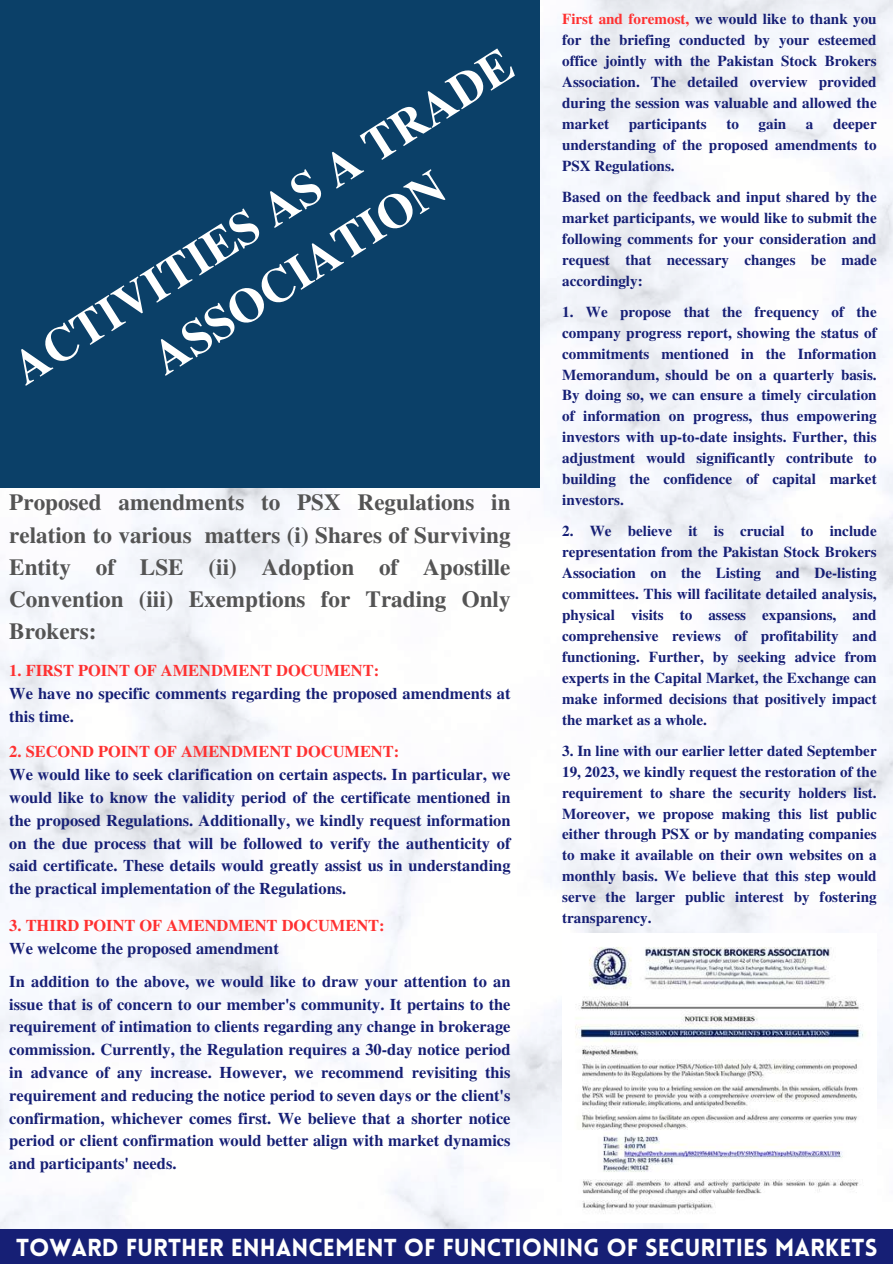
<style>
.page{position:relative;width:893px;height:1264px;background:#fff}
.page>*{position:absolute;margin:0;border:0;box-sizing:border-box;transform-origin:0 0}
.t1{font:700 48px/66.2px "Te X Gyre Termes";color:#fffffe;text-align:center}
.t2{font:900 24px "Lovelo";color:#fffffe}
.t3{font:700 23.1px/32.1px "Te X Gyre Termes";color:#545454;text-align:justify}
.t4{font:700 16.35px/22.8px "Te X Gyre Termes";color:#161f75}
.t5{font:700 16.35px "Te X Gyre Termes";color:#ff3131}
.t6{font:700 15.15px/21px "Te X Gyre Termes";color:#161f75;text-align:justify}
.s1{color:#ff3131}
</style>
<div class="page">
<div style="left:0;top:0;width:540px;height:488px;background:#0b4068"></div>
<img style="left:574px;top:946px;width:293px;height:268px">
<div style="left:0;top:1228px;width:892px;height:35px;background:#161f75"></div>
<h1 class="t1" style="left:-3px;top:341px;width:584px;rotate:-32deg">ACTIVITIES AS A TRADE<br>ASSOCIATION</h1>
<h3 class="t3" style="left:9px;top:485px;width:502px">Proposed amendments to PSX Regulations in relation to various matters (i) Shares of Surviving Entity of LSE (ii) Adoption of Apostille Convention (iii) Exemptions for Trading Only Brokers:</h3>
<p class="t5" style="left:9px;top:658px;width:371px">1. FIRST POINT OF AMENDMENT DOCUMENT:</p>
<p class="t4" style="left:9px;top:681px;width:502px">We have no specific comments regarding the proposed amendments at this time.</p>
<p class="t5" style="left:9px;top:739px;width:391px">2. SECOND POINT OF AMENDMENT DOCUMENT:</p>
<p class="t4" style="left:9px;top:762px;width:502px;text-align:justify">We would like to seek clarification on certain aspects. In particular, we would like to know the validity period of the certificate mentioned in the proposed Regulations. Additionally, we kindly request information on the due process that will be followed to verify the authenticity of said certificate. These details would greatly assist us in understanding the practical implementation of the Regulations.</p>
<p class="t5" style="left:9px;top:912px;width:377px">3. THIRD POINT OF AMENDMENT DOCUMENT:</p>
<p class="t4" style="left:9px;top:931px;width:502px;line-height:32.7px">We welcome the proposed amendment<br>In addition to the above, we would like to draw your attention to an</p>
<p class="t4" style="left:9px;top:991px;width:502px;text-align:justify">issue that is of concern to our member's community. It pertains to the requirement of intimation to clients regarding any change in brokerage commission. Currently, the Regulation requires a 30-day notice period in advance of any increase. However, we recommend revisiting this requirement and reducing the notice period to seven days or the client's confirmation, whichever comes first. We believe that a shorter notice period or client confirmation would better align with market dynamics and participants' needs.</p>
<p class="t6" style="left:562px;top:8px;width:316px"><span class="s1">First and foremost,</span> we would like to thank you for the briefing conducted by your esteemed office jointly with the Pakistan Stock Brokers Association. The detailed overview provided during the session was valuable and allowed the market</p>
<p class="t6" style="left:628px;top:112px;width:80px">participants</p>
<p class="t6" style="left:726px;top:112px;width:14px">to</p>
<p class="t6" style="left:758px;top:112px;width:29px">gain</p>
<p class="t6" style="left:805px;top:112px;width:9px">a</p>
<p class="t6" style="left:562px;top:112px;width:316px;text-indent:271px">deeper understanding of the proposed amendments to PSX Regulations.</p>
<p class="t6" style="left:562px;top:185px;width:316px">Based on the feedback and input shared by the market participants, we would like to submit the following comments for your consideration and request that necessary changes be made accordingly:</p>
<p class="t6" style="left:562px;top:300px;width:316px">1. We propose that the frequency of the company progress report, showing the status of commitments mentioned in the Information Memorandum, should be on a quarterly basis.<br>By doing so, we can ensure a timely circulation of information on progress, thus empowering investors with up-to-date insights. Further, this adjustment would significantly contribute to building the confidence of capital market investors.</p>
<p class="t6" style="left:562px;top:520px;width:316px">2. We believe it is crucial to include representation from the Pakistan Stock Brokers Association on the Listing and De-listing committees. This will facilitate detailed analysis, physical visits to assess expansions, and comprehensive reviews of profitability and functioning. Further, by seeking advice from experts in the Capital Market, the Exchange can make informed decisions that positively impact the market as a whole.</p>
<p class="t6" style="left:562px;top:739px;width:316px">3. In line with our earlier letter dated September 19, 2023, we kindly request the restoration of the requirement to share the security holders list.<br>Moreover, we propose making this list public either through PSX or by mandating companies to make it available on their own websites on a monthly basis. We believe that this step would serve the larger public interest by fostering transparency.</p>
<h2 class="t2" style="left:16px;top:1237px;width:862px">TOWARD FURTHER ENHANCEMENT OF FUNCTIONING OF SECURITIES MARKETS</h2>
</div>
